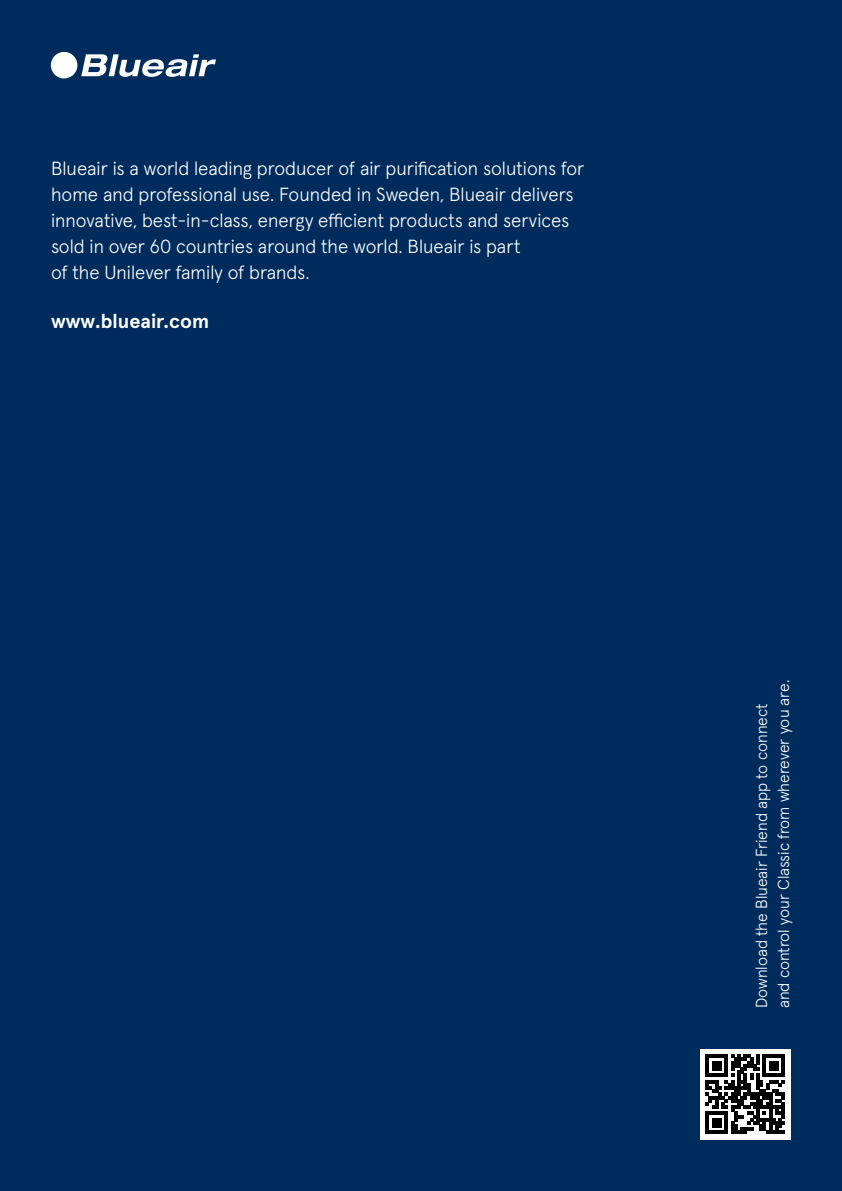
<style>
.page{position:relative;width:842px;height:1191px;background:#002c5d}
.page>*{position:absolute;margin:0;border:0;box-sizing:border-box;transform-origin:0 0}
.t1{font:700 20px "Apercu Pro";color:#fff}
.t2{font:300 19px/26px "Apercu Pro";color:#fff}
.t3{font:300 16px/22px "Apercu Pro";color:#fff}
</style>
<div class="page">
<svg style="left:51px;top:52px;width:165px;height:26px"></svg>
<div style="left:700px;top:1049px;width:91px;height:91px;background:#fff"></div>
<svg style="left:706px;top:1054px;width:79px;height:80px"></svg>
<p class="t2" style="left:51px;top:157px;width:535px">Blueair is a world leading producer of air purification solutions for home and professional use. Founded in Sweden, Blueair delivers innovative, best-in-class, energy efficient products and services sold in over 60 countries around the world. Blueair is part<br>of the Unilever family of brands.</p>
<p class="t1" style="left:51px;top:313px;width:160px">www.blueair.com</p>
<p class="t3" style="left:752px;top:1008px;width:330px;rotate:-90deg">Download the Blueair Friend app to connect and control your Classic from wherever you are.</p>
</div>
